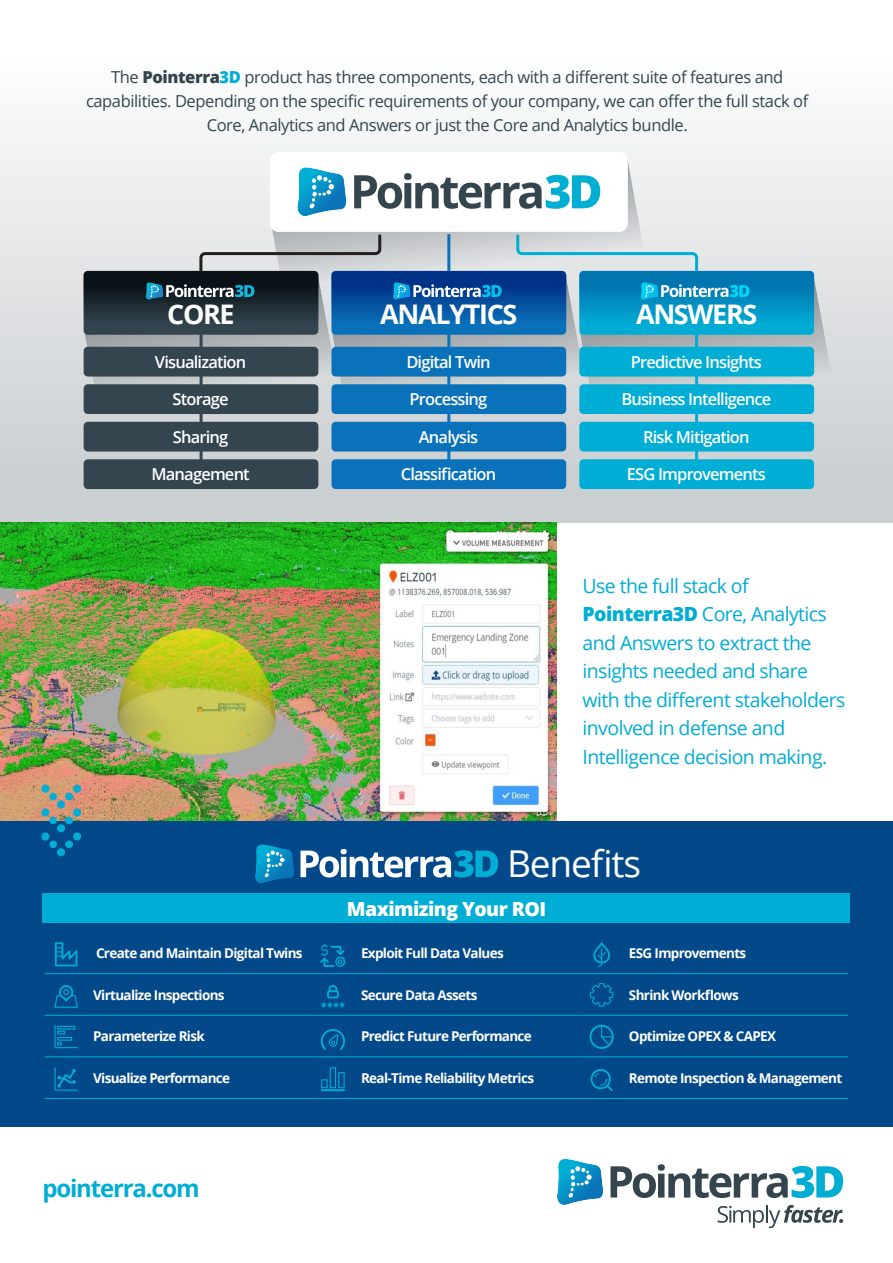
<style>
.page{position:relative;width:893px;height:1263px;background:#fff}
.page>*{position:absolute;margin:0;border:0;box-sizing:border-box;transform-origin:0 0}
.t1{font:37.05px "Open Sans";letter-spacing:-.03em;color:#fff}
.t2{font:700 27px "Open Sans";letter-spacing:-.05em;color:#fff}
.t3{font:700 24px "Open Sans";letter-spacing:-.05em;color:#00add4}
.t4{font:19.5px/28.5px "Open Sans";letter-spacing:-.03em;color:#00add4}
.t5{font:800 19.5px "Open Sans";letter-spacing:-.03em;color:#fff}
.t6{font:16.5px/24px "Open Sans";letter-spacing:-.025em;color:#33454f;text-align:center}
.t7{font:600 16.5px "Open Sans";letter-spacing:-.05em;color:#fff}
.t8{font:700 13.5px "Open Sans";letter-spacing:-.05em;color:#fff}
.s1{font-weight:800;color:#33444d}
.s2{font-weight:800;color:#00add4}
.s3{font-weight:800}
</style>
<div class="page">
<div style="left:0;top:0;width:893px;height:554px;background:linear-gradient(to bottom,#fff,#c1c7c8)"></div>
<svg style="left:271px;top:157px;width:380px;height:119px;background:#d3d6d8"></svg>
<svg style="left:592px;top:276px;width:248px;height:188px;background:#c1cbce"></svg>
<svg style="left:345px;top:276px;width:247px;height:188px;background:#bcc5ca"></svg>
<svg style="left:84px;top:276px;width:261px;height:188px;background:#bdc2c5"></svg>
<div style="left:84px;top:271px;width:234px;height:64px;background:linear-gradient(to bottom,#02080e,#364954);border-radius:4px"></div>
<div style="left:331px;top:271px;width:235px;height:64px;background:linear-gradient(to bottom,#00267d,#0a78be);border-radius:4px"></div>
<div style="left:579px;top:271px;width:235px;height:64px;background:linear-gradient(to bottom,#006aa9,#00b2d7);border-radius:4px"></div>
<div style="left:0;top:818px;width:893px;height:309px;background:#03498a"></div>
<hr style="left:45px;top:973px;width:42px;height:1px;background:#00add4">
<hr style="left:87px;top:973px;width:226px;height:1px;background:#00add4">
<hr style="left:313px;top:973px;width:42px;height:1px;background:#00add4">
<hr style="left:355px;top:973px;width:225px;height:1px;background:#00add4">
<hr style="left:580px;top:973px;width:43px;height:1px;background:#00add4">
<hr style="left:623px;top:973px;width:225px;height:1px;background:#00add4">
<hr style="left:45px;top:1015px;width:42px;height:1px;background:#00add4">
<hr style="left:87px;top:1015px;width:226px;height:1px;background:#00add4">
<hr style="left:313px;top:1015px;width:42px;height:1px;background:#00add4">
<hr style="left:355px;top:1015px;width:225px;height:1px;background:#00add4">
<hr style="left:580px;top:1015px;width:43px;height:1px;background:#00add4">
<hr style="left:623px;top:1015px;width:225px;height:1px;background:#00add4">
<hr style="left:45px;top:1056px;width:42px;height:1px;background:#00add4">
<hr style="left:87px;top:1056px;width:226px;height:1px;background:#00add4">
<hr style="left:313px;top:1056px;width:42px;height:1px;background:#00add4">
<hr style="left:355px;top:1056px;width:225px;height:1px;background:#00add4">
<hr style="left:580px;top:1056px;width:43px;height:1px;background:#00add4">
<hr style="left:623px;top:1056px;width:225px;height:1px;background:#00add4">
<hr style="left:45px;top:1098px;width:42px;height:1px;background:#00add4">
<hr style="left:87px;top:1098px;width:226px;height:1px;background:#00add4">
<hr style="left:313px;top:1098px;width:42px;height:1px;background:#00add4">
<hr style="left:355px;top:1098px;width:225px;height:1px;background:#00add4">
<hr style="left:580px;top:1098px;width:43px;height:1px;background:#00add4">
<hr style="left:623px;top:1098px;width:225px;height:1px;background:#00add4">
<svg style="left:55px;top:942px;width:22px;height:24px"></svg>
<svg style="left:590px;top:1025px;width:24px;height:24px"></svg>
<svg style="left:321px;top:1067px;width:24px;height:24px"></svg>
<svg style="left:591px;top:1069px;width:22px;height:22px"></svg>
<svg style="left:54px;top:985px;width:24px;height:23px"></svg>
<svg style="left:593px;top:942px;width:17px;height:25px"></svg>
<svg style="left:590px;top:983px;width:23px;height:23px"></svg>
<svg style="left:321px;top:985px;width:24px;height:23px"></svg>
<svg style="left:54px;top:1025px;width:24px;height:23px"></svg>
<svg style="left:54px;top:1067px;width:24px;height:24px"></svg>
<svg style="left:321px;top:1029px;width:24px;height:21px"></svg>
<svg style="left:320px;top:944px;width:26px;height:23px"></svg>
<svg style="left:610px;top:1164px;width:233px;height:34px"></svg>
<svg style="left:557px;top:1159px;width:46px;height:46px"></svg>
<svg style="left:718px;top:1205px;width:125px;height:23px"></svg>
<div style="left:0;top:523px;width:893px;height:297px;background:#fff"></div>
<div style="left:270px;top:152px;width:358px;height:80px;background:#fff;border-radius:9px"></div>
<svg style="left:354px;top:173px;width:246px;height:36px"></svg>
<svg style="left:297px;top:167px;width:49px;height:49px"></svg>
<hr style="left:200px;top:334px;width:3px;height:141px;background:#33454f">
<hr style="left:447px;top:334px;width:3px;height:141px;background:#0a72ba">
<hr style="left:447px;top:234px;width:3px;height:37px;background:#0a72ba">
<hr style="left:695px;top:334px;width:3px;height:141px;background:#00add4">
<div style="left:84px;top:347px;width:234px;height:29px;background:#33454f;border-radius:4px"></div>
<div style="left:331px;top:347px;width:235px;height:29px;background:#0a72ba;border-radius:4px"></div>
<div style="left:579px;top:347px;width:235px;height:29px;background:#00add4;border-radius:4px"></div>
<div style="left:84px;top:384px;width:234px;height:30px;background:#33454f;border-radius:4px"></div>
<div style="left:331px;top:384px;width:235px;height:30px;background:#0a72ba;border-radius:4px"></div>
<div style="left:579px;top:384px;width:235px;height:30px;background:#00add4;border-radius:4px"></div>
<div style="left:84px;top:422px;width:234px;height:29px;background:#33454f;border-radius:4px"></div>
<div style="left:331px;top:422px;width:235px;height:29px;background:#0a72ba;border-radius:4px"></div>
<div style="left:579px;top:422px;width:235px;height:29px;background:#00add4;border-radius:4px"></div>
<div style="left:84px;top:459px;width:234px;height:30px;background:#33454f;border-radius:4px"></div>
<div style="left:331px;top:459px;width:235px;height:30px;background:#0a72ba;border-radius:4px"></div>
<div style="left:579px;top:459px;width:235px;height:30px;background:#00add4;border-radius:4px"></div>
<svg style="left:393px;top:282px;width:109px;height:18px;background:#357ab6"></svg>
<svg style="left:641px;top:282px;width:108px;height:18px;background:#35a7cf"></svg>
<svg style="left:146px;top:282px;width:108px;height:18px;background:#41636f"></svg>
<svg style="left:198px;top:232px;width:185px;height:42px;background:#b5b9bc"></svg>
<svg style="left:515px;top:232px;width:185px;height:42px;background:#bdd4dd"></svg>
<svg style="left:255px;top:844px;width:39px;height:40px"></svg>
<svg style="left:301px;top:849px;width:197px;height:28px"></svg>
<div style="left:43px;top:893px;width:807px;height:30px;background:#00add4"></div>
<img style="left:0;top:523px;width:556px;height:297px">
<svg style="left:41px;top:784px;width:40px;height:72px"></svg>
<p class="t6" style="left:86px;top:66px;width:724px">The <span class="s1">Pointerra</span><span class="s2">3D</span> product has three components, each with a different suite of features and capabilities. Depending on the specific requirements of your company, we can offer the full stack of<br>Core, Analytics and Answers or just the Core and Analytics bundle.</p>
<h2 class="t2" style="left:167px;top:303px;width:69px">CORE</h2>
<h2 class="t2" style="left:380px;top:303px;width:139px">ANALYTICS</h2>
<h2 class="t2" style="left:636px;top:303px;width:123px">ANSWERS</h2>
<p class="t7" style="left:155px;top:355px;width:93px">Visualization</p>
<p class="t7" style="left:406px;top:355px;width:86px">Digital Twin</p>
<p class="t7" style="left:631px;top:355px;width:132px">Predictive Insights</p>
<p class="t7" style="left:173px;top:393px;width:58px">Storage</p>
<p class="t7" style="left:410px;top:393px;width:79px">Processing</p>
<p class="t7" style="left:621px;top:393px;width:151px">Business Intelligence</p>
<p class="t7" style="left:173px;top:430px;width:57px">Sharing</p>
<p class="t7" style="left:419px;top:430px;width:61px">Analysis</p>
<p class="t7" style="left:643px;top:430px;width:108px">Risk Mitigation</p>
<p class="t7" style="left:151px;top:468px;width:100px">Management</p>
<p class="t7" style="left:401px;top:463px;width:97px">Classification</p>
<p class="t7" style="left:627px;top:468px;width:141px">ESG Improvements</p>
<h3 class="t4" style="left:583px;top:571px;width:264px">Use the full stack of<br><span class="s3">Pointerra3D</span> Core, Analytics and Answers to extract the insights needed and share with the different stakeholders involved in defense and<br>Intelligence decision making.</h3>
<h1 class="t1" style="left:507px;top:838px;width:136px">Benefits</h1>
<h3 class="t5" style="left:347px;top:900px;width:201px">Maximizing Your ROI</h3>
<p class="t8" style="left:96px;top:948px;width:208px">Create and Maintain Digital Twins</p>
<p class="t8" style="left:361px;top:948px;width:144px">Exploit Full Data Values</p>
<p class="t8" style="left:629px;top:948px;width:119px">ESG Improvements</p>
<p class="t8" style="left:93px;top:989px;width:133px">Virtualize Inspections</p>
<p class="t8" style="left:361px;top:989px;width:118px">Secure Data Assets</p>
<p class="t8" style="left:629px;top:985px;width:111px">Shrink Workflows</p>
<p class="t8" style="left:93px;top:1031px;width:113px">Parameterize Risk</p>
<p class="t8" style="left:361px;top:1031px;width:172px">Predict Future Performance</p>
<p class="t8" style="left:629px;top:1031px;width:149px">Optimize OPEX &amp; CAPEX</p>
<p class="t8" style="left:93px;top:1072px;width:138px">Visualize Performance</p>
<p class="t8" style="left:361px;top:1072px;width:174px">Real-Time Reliability Metrics</p>
<p class="t8" style="left:629px;top:1072px;width:215px">Remote Inspection &amp; Management</p>
<h3 class="t3" style="left:43px;top:1179px;width:159px">pointerra.com</h3>
</div>
